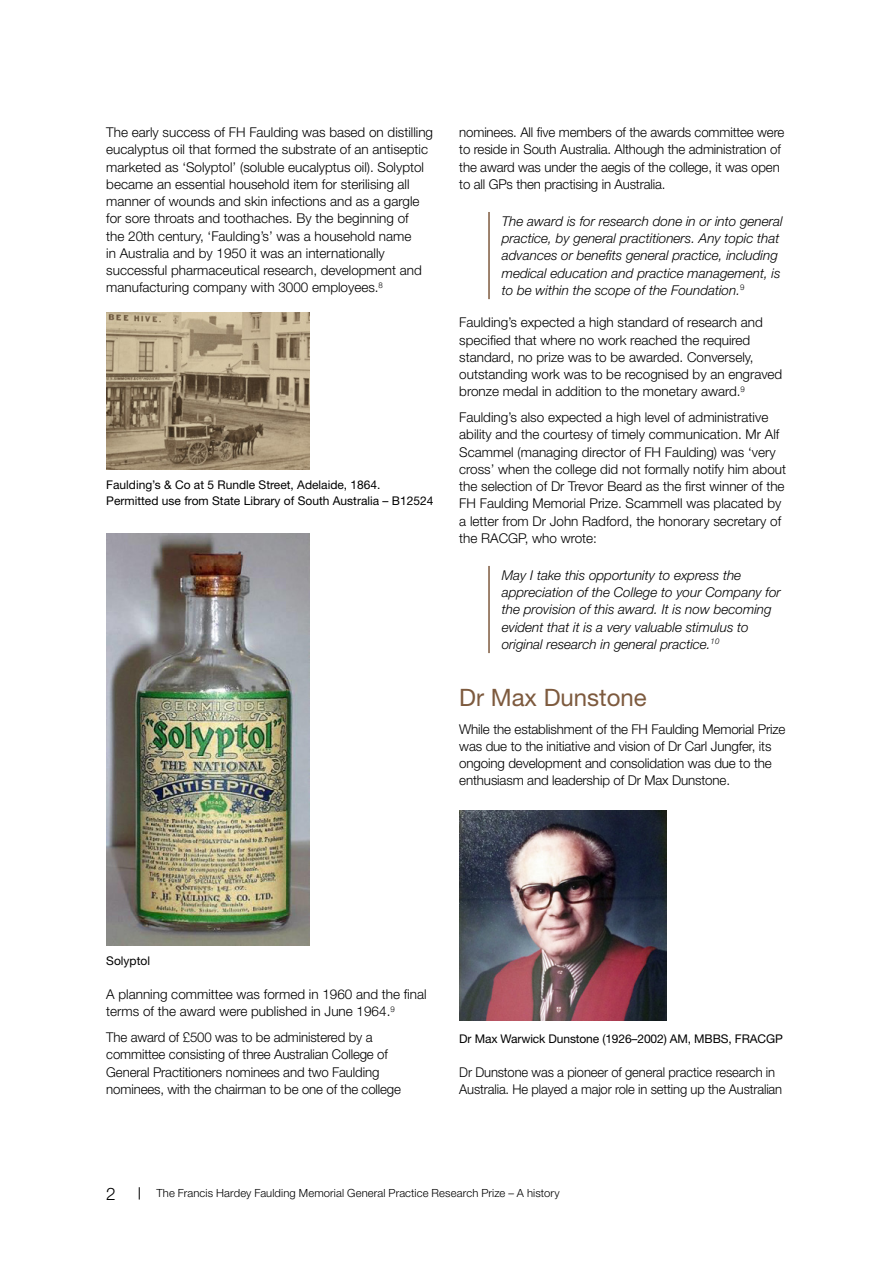
<style>
.page{position:relative;width:893px;height:1263px;background:#fff}
.page>*{position:absolute;margin:0;border:0;box-sizing:border-box;transform-origin:0 0}
.Head_C{font:24px "Helvetica Neue LT Std";color:#7d5a3e}
.t1{font:300 17.25px "Helvetica Neue LT Std";color:#000}
.Body{font:300 13.5px/17.2px "Helvetica Neue LT Std";color:#000}
.Body-2{font:italic 300 13.5px/17.2px "Helvetica Neue LT Std";color:#000}
.Body-3{font:300 13.5px/17.2px "Helvetica Neue LT Std";color:#000;scale:.96 1}
.Figure_text{font:12px/16.5px "Helvetica Neue LT Std";color:#000}
.t2{font:300 11.25px "Helvetica Neue LT Std";letter-spacing:.01em;color:#000}
</style>
<div class="page">
<svg style="left:139px;top:1187px;width:1px;height:12px"></svg>
<img style="left:106px;top:312px;width:204px;height:157px">
<img style="left:106px;top:533px;width:204px;height:412px">
<hr style="left:488px;top:212px;width:2px;height:87px;background:#7d5a3e">
<hr style="left:488px;top:566px;width:2px;height:87px;background:#7d5a3e">
<img style="left:459px;top:811px;width:208px;height:210px">
<p class="Body" style="left:106px;top:123px;width:328px">The early success of FH Faulding was based on distilling eucalyptus oil that formed the substrate of an antiseptic marketed as ‘Solyptol’ (soluble eucalyptus oil). Solyptol became an essential household item for sterilising all manner of wounds and skin infections and as a gargle for sore throats and toothaches. By the beginning of<br>the 20th century, ‘Faulding’s’ was a household name<br>in Australia and by 1950 it was an internationally successful pharmaceutical research, development and manufacturing company with 3000 employees.<sup>8</sup></p>
<p class="Figure_text" style="left:106px;top:476px;width:329px">Faulding’s &amp; Co at 5 Rundle Street, Adelaide, 1864.<br>Permitted use from State Library of South Australia – B12524</p>
<p class="Body" style="left:459px;top:123px;width:327px">nominees. All five members of the awards committee were to reside in South Australia. Although the administration of the award was under the aegis of the college, it was open to all GPs then practising in Australia.</p>
<p class="Body-2" style="left:502px;top:212px;width:282px">The award is for research done in or into general practice, by general practitioners. Any topic that advances or benefits general practice, including medical education and practice management, is to be within the scope of the Foundation.<sup>9</sup></p>
<p class="Body" style="left:459px;top:314px;width:325px">Faulding’s expected a high standard of research and specified that where no work reached the required standard, no prize was to be awarded. Conversely, outstanding work was to be recognised by an engraved bronze medal in addition to the monetary award.<sup>9</sup></p>
<p class="Body" style="left:459px;top:408px;width:328px">Faulding’s also expected a high level of administrative ability and the courtesy of timely communication. Mr Alf Scammel (managing director of FH Faulding) was ‘very cross’ when the college did not formally notify him about the selection of Dr Trevor Beard as the first winner of the FH Faulding Memorial Prize. Scammell was placated by a letter from Dr John Radford, the honorary secretary of the RACGP, who wrote:</p>
<p class="Body-2" style="left:502px;top:566px;width:281px">May I take this opportunity to express the appreciation of the College to your Company for the provision of this award. It is now becoming evident that it is a very valuable stimulus to original research in general practice.<sup>10</sup></p>
<p class="Head_C" style="left:459px;top:683px;width:189px">Dr Max Dunstone</p>
<p class="Body" style="left:459px;top:720px;width:328px">While the establishment of the FH Faulding Memorial Prize was due to the initiative and vision of Dr Carl Jungfer, its ongoing development and consolidation was due to the enthusiasm and leadership of Dr Max Dunstone.</p>
<p class="Figure_text" style="left:106px;top:952px;width:45px">Solyptol</p>
<p class="Body" style="left:106px;top:985px;width:322px">A planning committee was formed in 1960 and the final terms of the award were published in June 1964.<sup>9</sup></p>
<p class="Body" style="left:106px;top:1028px;width:296px">The award of £500 was to be administered by a committee consisting of three Australian College of General Practitioners nominees and two Faulding nominees, with the chairman to be one of the college</p>
<p class="Figure_text" style="left:459px;top:1030px;width:325px">Dr Max Warwick Dunstone (1926–2002) AM, MBBS, FRACGP</p>
<p class="Body-3" style="left:459px;top:1063px;width:338px">Dr Dunstone was a pioneer of general practice research in<br>Australia. He played a major role in setting up the Australian</p>
<p class="t1" style="left:106px;top:1183px;width:11px">2</p>
<p class="t2" style="left:156px;top:1186px;width:405px">The Francis Hardey Faulding Memorial General Practice Research Prize – A history</p>
</div>
